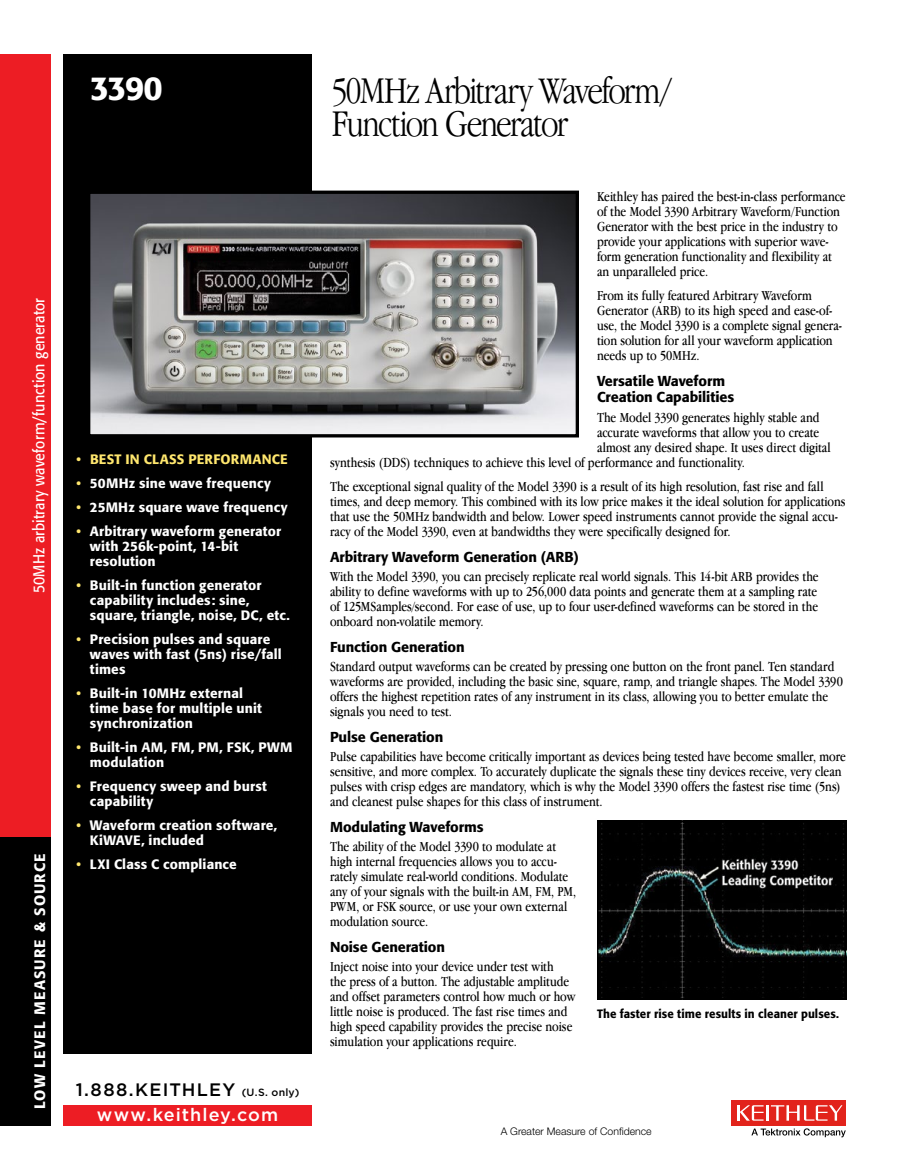
<style>
.page{position:relative;width:918px;height:1175px;background:#fff}
.page>*{position:absolute;margin:0;border:0;box-sizing:border-box;transform-origin:0 0}
.t1{font:300 condensed 39px/33px "Garamond IT Cby BT";letter-spacing:-.045em;color:#000}
.t2{font:500 33px "Formata";color:#fff}
.t3{font:500 18px "Gotham";letter-spacing:.065em;color:#000}
.t4{font:500 18px "Gotham";letter-spacing:.06em;color:#fff}
.t5{font:15.75px "Formata";color:#fff;scale:.9 1}
.t6{font:500 15px "Formata";letter-spacing:.075em;color:#fff}
.t7{font:condensed 14.25px/15px "Garamond IT Cby BT";color:#000}
.t8{font:500 14.25px/16.5px "Formata";letter-spacing:-.005em;color:#000}
.t9{font:500 13.5px/15px "Formata";letter-spacing:.01em;color:#fff}
.t10{font:500 13.5px "Formata";letter-spacing:.02em;color:#ffe76e}
.t11{font:500 12px "Formata";letter-spacing:.005em;color:#000;scale:.95 1}
.t12{font:300 10.5px "Helvetica Neue";color:#000}
.s1{color:#ffe76e}
.s2{font-size:10.5px}
</style>
<div class="page">
<div style="left:0;top:54px;width:51px;height:783px;background:#ed1d24"></div>
<div style="left:63px;top:54px;width:249px;height:999px;background:#000"></div>
<div style="left:0;top:837px;width:51px;height:288px;background:#000"></div>
<div style="left:63px;top:1104px;width:249px;height:21px;background:#ed1d24"></div>
<div style="left:732px;top:1100px;width:114px;height:25px;background:#e2231b"></div>
<hr style="left:766px;top:1105px;width:3px;height:15px;background:#fff">
<svg style="left:737px;top:1105px;width:27px;height:15px"></svg>
<svg style="left:771px;top:1105px;width:71px;height:15px"></svg>
<svg style="left:751px;top:1128px;width:95px;height:9px"></svg>
<img style="left:91px;top:195px;width:484px;height:238px">
<div style="left:87px;top:191px;width:492px;height:246px;border:3px solid #000"></div>
<img style="left:600px;top:823px;width:243px;height:173px">
<div style="left:597px;top:820px;width:249px;height:179px;border:2px solid #000"></div>
<p class="t5" style="left:29px;top:593px;width:330px;rotate:-90deg">50MHz arbitrary waveform/function generator</p>
<p class="t6" style="left:30px;top:1109px;width:257px;rotate:-90deg">LOW LEVEL MEASURE &amp; SOURCE</p>
<h2 class="t2" style="left:90px;top:68px;width:74px">3390</h2>
<h1 class="t1" style="left:332px;top:74px;width:340px">50MHz Arbitrary Waveform/<br>Function Generator</h1>
<p class="t10" style="left:76px;top:450px;width:79px">• BEST IN CLASS</p>
<p class="t10" style="left:188px;top:450px;width:20px">PERFOR</p>
<p class="t10" style="left:240px;top:450px;width:50px">MANCE</p>
<p class="t9" style="left:76px;top:475px;width:196px"><span class="s1">•</span> 50MHz sine wave frequency</p>
<p class="t9" style="left:76px;top:499px;width:213px"><span class="s1">•</span> 25MHz square wave frequency</p>
<p class="t9" style="left:90px;top:523px;width:193px;text-indent:-14px"><span class="s1">•</span> Arbitrary waveform generator with 256k-point, 14-bit resolution</p>
<p class="t9" style="left:90px;top:577px;width:201px;text-indent:-14px"><span class="s1">•</span> Built-in function generator capability includes: sine, square, triangle, noise, DC, etc.</p>
<p class="t9" style="left:90px;top:631px;width:193px;text-indent:-13px"><span class="s1">•</span> Precision pulses and square waves with fast (5ns) rise/fall times</p>
<p class="t9" style="left:90px;top:685px;width:174px;text-indent:-14px"><span class="s1">•</span> Built-in 10MHz external time base for multiple unit synchronization</p>
<p class="t9" style="left:90px;top:739px;width:204px;text-indent:-13px"><span class="s1">•</span> Built-in AM, FM, PM, FSK, PWM modulation</p>
<p class="t9" style="left:90px;top:778px;width:178px;text-indent:-14px"><span class="s1">•</span> Frequency sweep and burst capability</p>
<p class="t9" style="left:90px;top:817px;width:189px;text-indent:-14px"><span class="s1">•</span> Waveform creation software,<br>KiWAVE, included</p>
<p class="t9" style="left:76px;top:856px;width:162px"><span class="s1">•</span> LXI Class C compliance</p>
<p class="t3" style="left:76px;top:1079px;width:225px">1.888.KEITHLEY <span class="s2">(U.S. only)</span></p>
<p class="t4" style="left:97px;top:1104px;width:183px">www.keithley.com</p>
<p class="t7" style="left:597px;top:189px;width:250px">Keithley has paired the best-in-class performance of the Model 3390 Arbitrary Waveform/Function Generator with the best price in the industry to provide your applications with superior wave&shy;form generation functionality and flexibility at an unparalleled price.</p>
<p class="t7" style="left:597px;top:288px;width:246px">From its fully featured Arbitrary Waveform Generator (ARB) to its high speed and ease-of&shy;use, the Model 3390 is a complete signal genera&shy;tion solution for all your waveform application needs up to 50MHz.</p>
<p class="t8" style="left:597px;top:372px;width:139px">Versatile Waveform<br>Creation Capabilities</p>
<p class="t7" style="left:597px;top:410px;width:224px">The Model 3390 generates highly stable and</p>
<p class="t7" style="left:597px;top:425px;width:224px">accurate waveforms that allow you to create</p>
<p class="t7" style="left:597px;top:440px;width:235px">almost any desired shape. It uses direct digital</p>
<p class="t7" style="left:330px;top:455px;width:415px">synthesis (DDS) techniques to achieve this level of performance and functionality.</p>
<p class="t7" style="left:330px;top:479px;width:517px">The exceptional signal quality of the Model 3390 is a result of its high resolution, fast rise and fall times, and deep memory. This combined with its low price makes it the ideal solution for applications that use the 50MHz bandwidth and below. Lower speed instruments cannot provide the signal accu&shy;racy of the Model 3390, even at bandwidths they were specifically designed for.</p>
<p class="t8" style="left:330px;top:548px;width:220px">Arbitrary Waveform Generation (ARB</p>
<p class="t8" style="left:574px;top:548px;width:7px">)</p>
<p class="t7" style="left:330px;top:569px;width:490px;text-align:justify">With the Model 3390, you can precisely replicate real world signals. This 14-bit ARB provides the ability to define waveforms with up to 256,000 data points and generate them at a sampling rate of 125MSamples/second. For ease of use, up to four user-defined waveforms can be stored in the onboard non-volatile memory.</p>
<p class="t8" style="left:330px;top:638px;width:136px">Function Generation</p>
<p class="t7" style="left:330px;top:659px;width:514px">Standard output waveforms can be created by pressing one button on the front panel. Ten standard waveforms are provided, including the basic sine, square, ramp, and triangle shapes. The Model 3390 offers the highest repetition rates of any instrument in its class, allowing you to better emulate the signals you need to test.</p>
<p class="t8" style="left:330px;top:728px;width:115px">Pulse Generation</p>
<p class="t7" style="left:330px;top:749px;width:517px">Pulse capabilities have become critically important as devices being tested have become smaller, more sensitive, and more complex. To accurately duplicate the signals these tiny devices receive, very clean pulses with crisp edges are mandatory, which is why the Model 3390 offers the fastest rise time (5ns) and cleanest pulse shapes for this class of instrument.</p>
<p class="t8" style="left:330px;top:818px;width:155px">Modulating Waveforms</p>
<p class="t7" style="left:330px;top:839px;width:248px">The ability of the Model 3390 to modulate at high internal frequencies allows you to accu&shy;rately simulate real-world conditions. Modulate any of your signals with the built-in AM, FM, PM, PWM, or FSK source, or use your own external modulation source.</p>
<p class="t8" style="left:330px;top:938px;width:117px">Noise Generation</p>
<p class="t7" style="left:330px;top:959px;width:247px">Inject noise into your device under test with<br>the press of a button. The adjustable amplitude and offset parameters control how much or how little noise is produced. The fast rise times and high speed capability provides the precise noise simulation your applications require.</p>
<p class="t11" style="left:597px;top:1006px;width:256px">The faster rise time results in cleaner pulses.</p>
<p class="t12" style="left:501px;top:1125px;width:152px">A Greater Measure of Confidence</p>
</div>
